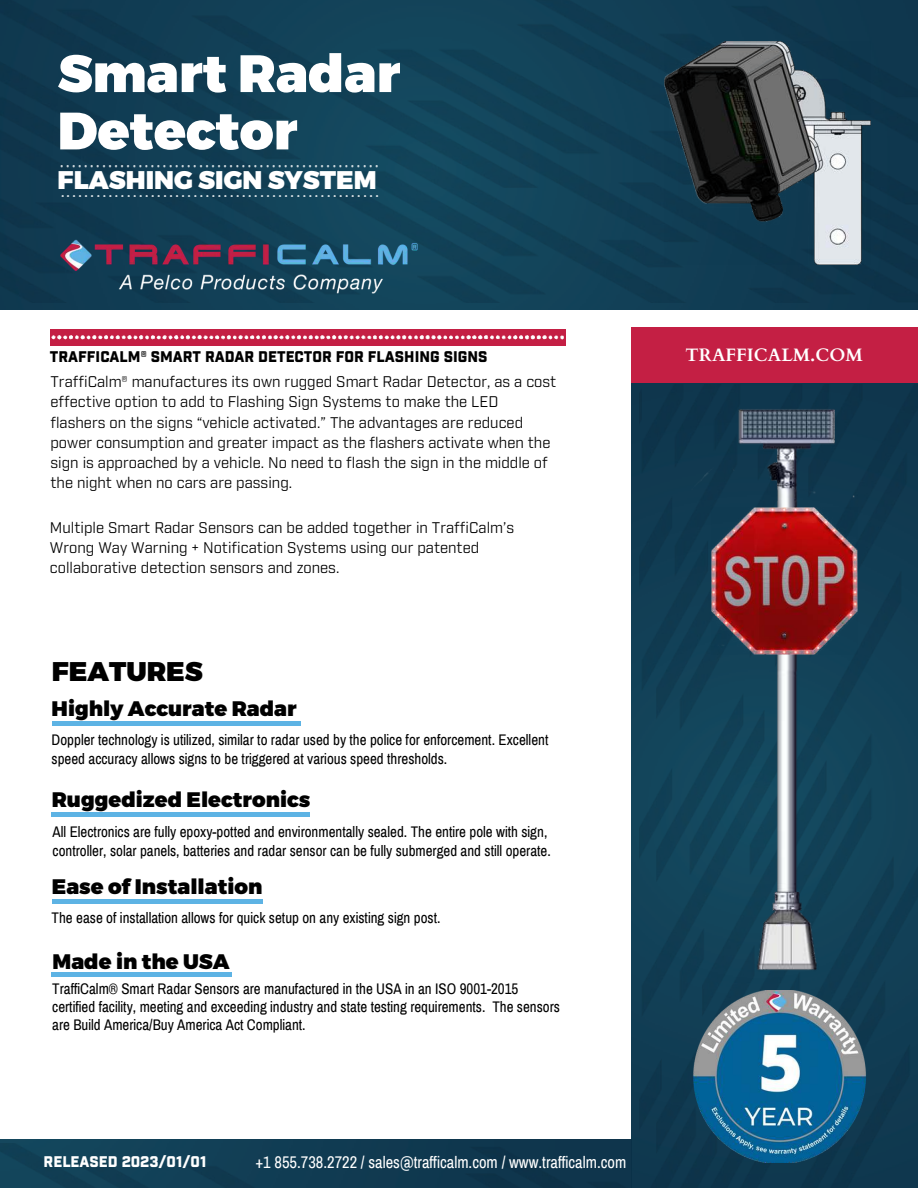
<style>
.page{position:relative;width:918px;height:1188px;background:#fff}
.page>*{position:absolute;margin:0;border:0;box-sizing:border-box;transform-origin:0 0}
.t1{font:900 52.5px/57.3px "Montserrat";color:#fff}
.t2{font:900 27px "Montserrat";color:#000}
.t3{font:300 25.5px "Open Sans";color:#fff}
.t4{font:900 25.5px "Montserrat";color:#fff}
.t5{font:900 21px "Montserrat";color:#000}
.t6{font:700 18px "Cardo";color:#fff}
.t7{font:16.5px "Archivo Narrow";color:#fff}
.t8{font:15px/19.2px "Archivo Narrow";color:#000}
.t9{font:15px/20.2px "Industry";color:#000}
.t10{font:900 15px "Industry";color:#000}
.t11{font:900 15px "Industry";color:#fff}
</style>
<div class="page">
<div style="left:632px;top:383px;width:286px;height:805px;background:#113d54"></div>
<img style="left:639px;top:385px;width:279px;height:803px">
<div style="left:0;top:303px;width:918px;height:7px;background:#123f55"></div>
<img style="left:0;top:0;width:918px;height:303px">
<img style="left:0;top:1140px;width:631px;height:3px">
<img style="left:0;top:1143px;width:632px;height:45px">
<div style="left:631px;top:327px;width:287px;height:56px;background:#c41f44"></div>
<div style="left:50px;top:329px;width:515px;height:17px;background:#c41f44"></div>
<svg style="left:51px;top:335px;width:515px;height:4px"></svg>
<hr style="left:52px;top:722px;width:248px;height:4px;background:#5db3e4">
<hr style="left:52px;top:813px;width:257px;height:4px;background:#5db3e4">
<hr style="left:52px;top:972px;width:180px;height:4px;background:#5db3e4">
<img style="left:639px;top:990px;width:270px;height:173px">
<hr style="left:52px;top:899px;width:210px;height:4px;background:#5db3e4">
<img style="left:674px;top:396px;width:221px;height:587px">
<img style="left:711px;top:508px;width:146px;height:146px">
<img style="left:664px;top:41px;width:206px;height:224px">
<img style="left:58px;top:228px;width:362px;height:75px">
<h1 class="t1" style="left:58px;top:47px;width:344px">Smart Radar<br>Detector</h1>
<h3 class="t3" style="left:59px;top:140px;width:323px">.....................................................</h3>
<h3 class="t4" style="left:58px;top:164px;width:321px">FLASHING SIGN SYSTEM</h3>
<h3 class="t3" style="left:59px;top:170px;width:323px">.....................................................</h3>
<p class="t10" style="left:50px;top:348px;width:439px">TRAFFICALM® SMART RADAR DETECTOR FOR FLASHING SIGNS</p>
<p class="t6" style="left:686px;top:341px;width:179px">TRAFFICALM.COM</p>
<p class="t9" style="left:50px;top:372px;width:507px">TraffiCalm® manufactures its own rugged Smart Radar Detector, as a cost effective option to add to Flashing Sign Systems to make the LED flashers on the signs “vehicle activated.” The advantages are reduced power consumption and greater impact as the flashers activate when the sign is approached by a vehicle. No need to flash the sign in the middle of the night when no cars are passing.</p>
<p class="t9" style="left:50px;top:518px;width:466px">Multiple Smart Radar Sensors can be added together in TraffiCalm’s<br>Wrong Way Warning + Notification Systems using our patented collaborative detection sensors and zones.</p>
<h2 class="t2" style="left:52px;top:654px;width:153px">FEATURES</h2>
<h3 class="t5" style="left:52px;top:695px;width:247px">Highly Accurate Radar</h3>
<p class="t8" style="left:52px;top:730px;width:498px">Doppler technology is utilized, similar to radar used by the police for enforcement. Excellent speed accuracy allows signs to be triggered at various speed thresholds.</p>
<h3 class="t5" style="left:52px;top:786px;width:260px">Ruggedized Electronics</h3>
<p class="t8" style="left:53px;top:822px;width:500px">All Electronics are fully epoxy-potted and environmentally sealed. The entire pole with sign, controller, solar panels, batteries and radar sensor can be fully submerged and still operate.</p>
<h3 class="t5" style="left:52px;top:874px;width:212px">Ease of Installation</h3>
<p class="t8" style="left:52px;top:908px;width:390px">The ease of installation allows for quick setup on any existing sign post.</p>
<h3 class="t5" style="left:53px;top:948px;width:179px">Made in the USA</h3>
<p class="t8" style="left:52px;top:980px;width:509px;line-height:18px">TraffiCalm® Smart Radar Sensors are manufactured in the USA in an ISO 9001-2015 certified facility, meeting and exceeding industry and state testing requirements. The sensors are Build America/Buy America Act Compliant.</p>
<p class="t11" style="left:44px;top:1153px;width:164px">RELEASED 2023/01/01</p>
<p class="t7" style="left:255px;top:1152px;width:373px">+1 855.738.2722 / sales@trafficalm.com / www.trafficalm.com</p>
</div>
